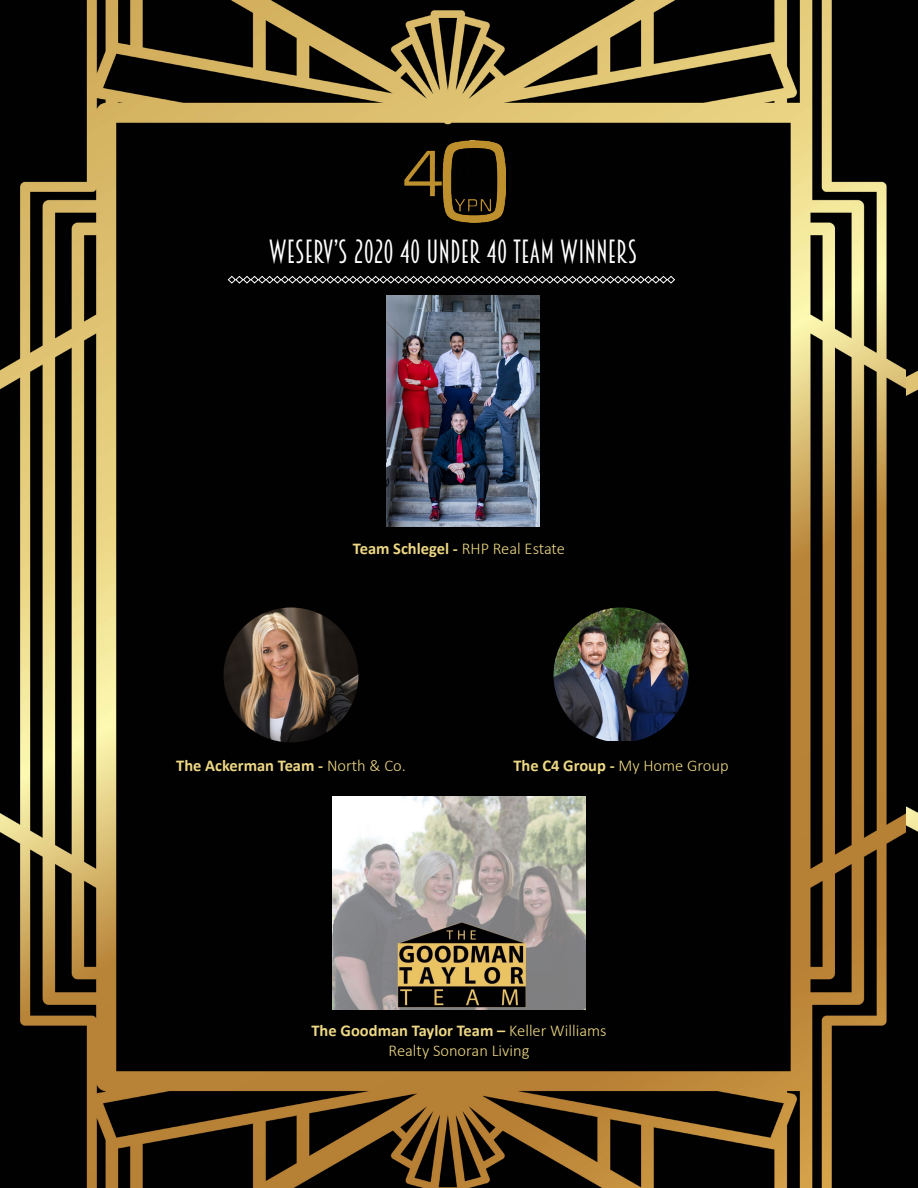
<style>
.page{position:relative;width:918px;height:1188px;background:#fff}
.page>*{position:absolute;margin:0;border:0;box-sizing:border-box;transform-origin:0 0}
.t1{font:30px "Breamcatcher";color:#fff}
.t2{font:700 16.5px "Calibri";color:#eed885}
.t3{font:300 16.5px/19.8px "Calibri";color:#eed885;text-align:center}
.s1{font-weight:300}
.s2{font-weight:700}
</style>
<div class="page">
<img style="left:0;top:0;width:906px;height:1188px">
<img style="left:404px;top:140px;width:101px;height:82px">
<svg style="left:227px;top:276px;width:448px;height:8px;background:#505050"></svg>
<img style="left:554px;top:608px;width:134px;height:133px">
<div style="left:906px;top:0;width:12px;height:1188px;background:#010101"></div>
<img style="left:224px;top:608px;width:135px;height:134px;border-radius:68px">
<img style="left:332px;top:797px;width:254px;height:213px">
<img style="left:387px;top:296px;width:153px;height:230px">
<p class="t1" style="left:269px;top:234px;width:370px">WESERV’S 2020 40 UNDER 40 TEAM WINNERS</p>
<p class="t2" style="left:353px;top:537px;width:214px">Team Schlegel - <span class="s1">RHP Real Estate</span></p>
<p class="t2" style="left:176px;top:754px;width:231px">The Ackerman Team - <span class="s1">North &amp; Co.</span></p>
<p class="t2" style="left:513px;top:754px;width:217px">The C4 Group - <span class="s1">My Home Group</span></p>
<p class="t3" style="left:311px;top:1021px;width:297px"><span class="s2">The Goodman Taylor Team –</span> Keller Williams<br>Realty Sonoran Living</p>
</div>
